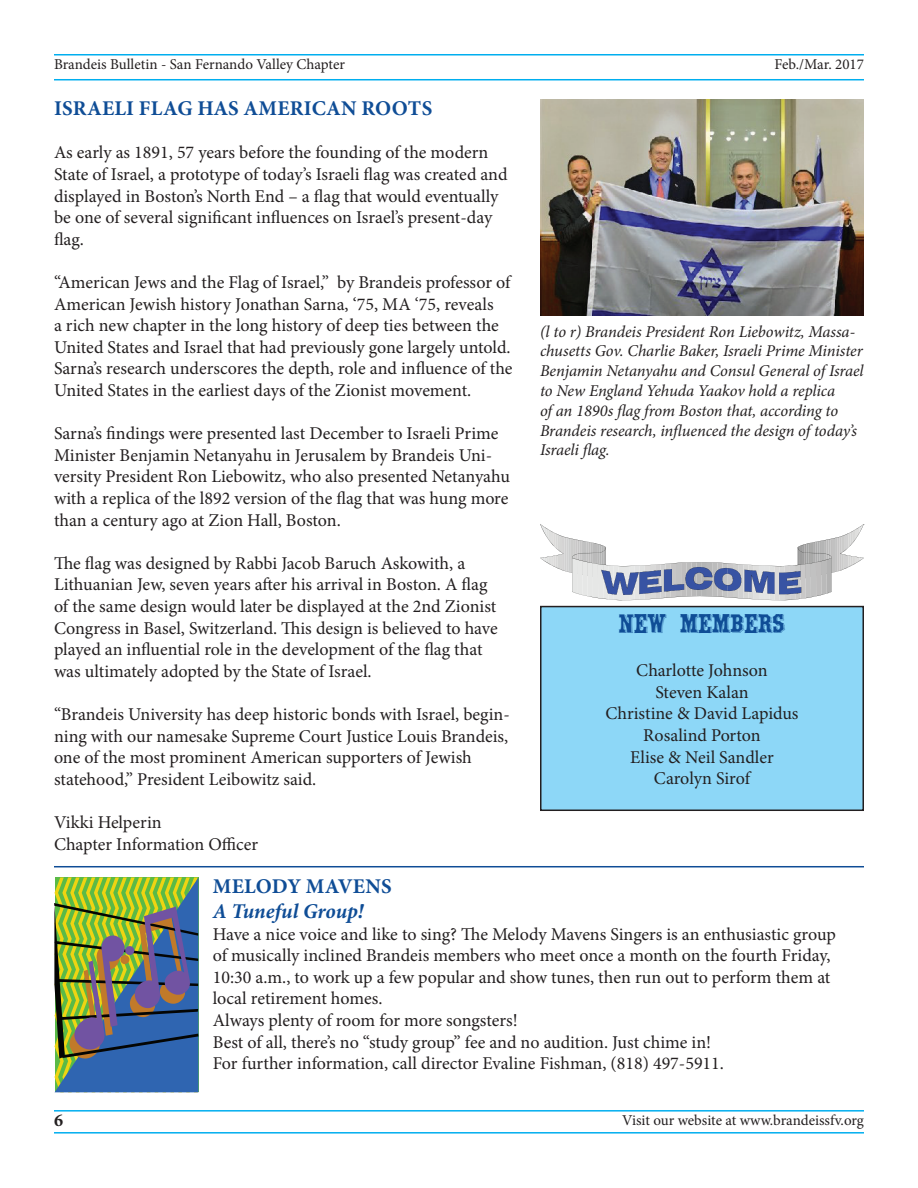
<style>
.page{position:relative;width:918px;height:1188px;background:#fff}
.page>*{position:absolute;margin:0;border:0;box-sizing:border-box;transform-origin:0 0}
.t1{font:27px "Montague";color:#0f4d96}
.t2{font:700 21px "Minion Pro";letter-spacing:.01em;color:#0f4d96}
.t3{font:italic 700 21px "Minion Pro";letter-spacing:-.005em;color:#0f4d96}
.t4{font:18px/21.6px "Minion Pro";letter-spacing:-.005em;color:#231f20}
.t5{font:700 18px "Minion Pro";color:#231f20}
.t6{font:italic 16.5px/19.8px "Minion Pro";letter-spacing:-.01em;color:#231f20}
.t7{font:15px "Minion Pro";letter-spacing:-.005em;color:#231f20}
</style>
<div class="page">
<hr style="left:54px;top:79px;width:810px;height:1px;background:#00aeef">
<hr style="left:54px;top:54px;width:810px;height:2px;background:#00aeef">
<hr style="left:54px;top:1132px;width:810px;height:2px;background:#00aeef">
<hr style="left:54px;top:1110px;width:810px;height:2px;background:#00aeef">
<div style="left:541px;top:607px;width:322px;height:203px;background:#8dd7f7"></div>
<div style="left:540px;top:606px;width:324px;height:205px;border:2px solid #231f20"></div>
<img style="left:540px;top:100px;width:324px;height:215px">
<svg style="left:54px;top:877px;width:145px;height:215px;background:#66806b"></svg>
<svg style="left:540px;top:524px;width:324px;height:76px"></svg>
<hr style="left:54px;top:866px;width:810px;height:1px;background:#0f4d96">
<p class="t7" style="left:54px;top:55px;width:293px">Brandeis Bulletin - San Fernando Valley Chapter</p>
<p class="t7" style="left:775px;top:55px;width:91px">Feb./Mar. 2017</p>
<p class="t2" style="left:54px;top:94px;width:380px">ISRAELI FLAG HAS AMERICAN ROOTS</p>
<p class="t4" style="left:54px;top:142px;width:455px">As early as 1891, 57 years before the founding of the modern State of Israel, a prototype of today’s Israeli flag was created and displayed in Boston’s North End – a flag that would eventually be one of several significant influences on Israel’s present-day flag.</p>
<p class="t4" style="left:54px;top:272px;width:460px">“American Jews and the Flag of Israel,” by Brandeis professor of American Jewish history Jonathan Sarna, ‘75, MA ‘75, reveals<br>a rich new chapter in the long history of deep ties between the United States and Israel that had previously gone largely untold.<br>Sarna’s research underscores the depth, role and influence of the United States in the earliest days of the Zionist movement.</p>
<p class="t4" style="left:54px;top:423px;width:458px">Sarna’s findings were presented last December to Israeli Prime Minister Benjamin Netanyahu in Jerusalem by Brandeis Uni&shy;versity President Ron Liebowitz, who also presented Netanyahu with a replica of the l892 version of the flag that was hung more than a century ago at Zion Hall, Boston.</p>
<p class="t4" style="left:54px;top:552px;width:445px">The flag was designed by Rabbi Jacob Baruch Askowith, a Lithuanian Jew, seven years after his arrival in Boston. A flag of the same design would later be displayed at the 2nd Zionist Congress in Basel, Switzerland. This design is believed to have played an influential role in the development of the flag that was ultimately adopted by the State of Israel.</p>
<p class="t4" style="left:54px;top:704px;width:457px">“Brandeis University has deep historic bonds with Israel, begin&shy;ning with our namesake Supreme Court Justice Louis Brandeis, one of the most prominent American supporters of Jewish statehood,” President Leibowitz said.</p>
<p class="t4" style="left:54px;top:812px;width:206px">Vikki Helperin<br>Chapter Information Officer</p>
<p class="t6" style="left:540px;top:321px;width:325px">(l to r) Brandeis President Ron Liebowitz, Massa&shy;chusetts Gov. Charlie Baker, Israeli Prime Minister Benjamin Netanyahu and Consul General of Israel to New England Yehuda Yaakov hold a replica<br>of an 1890s flag from Boston that, according to Brandeis research, influenced the design of today’s Israeli flag.</p>
<h1 class="t1" style="left:619px;top:607px;width:168px">NEW MEMBERS</h1>
<p class="t4" style="left:605px;top:660px;width:195px;text-align:center">Charlotte Johnson<br>Steven Kalan<br>Christine &amp; David Lapidus<br>Rosalind Porton<br>Elise &amp; Neil Sandler<br>Carolyn Sirof</p>
<p class="t2" style="left:213px;top:871px;width:180px">MELODY MAVENS</p>
<p class="t3" style="left:213px;top:896px;width:152px">A Tuneful Group!</p>
<p class="t4" style="left:213px;top:923px;width:625px">Have a nice voice and like to sing? The Melody Mavens Singers is an enthusiastic group of musically inclined Brandeis members who meet once a month on the fourth Friday, 10:30 a.m., to work up a few popular and show tunes, then run out to perform them at local retirement homes.<br>Always plenty of room for more songsters!<br>Best of all, there’s no “study group” fee and no audition. Just chime in!<br>For further information, call director Evaline Fishman, (818) 497-5911.</p>
<p class="t5" style="left:54px;top:1107px;width:10px">6</p>
<p class="t7" style="left:622px;top:1111px;width:243px">Visit our website at www.brandeissfv.org</p>
</div>
